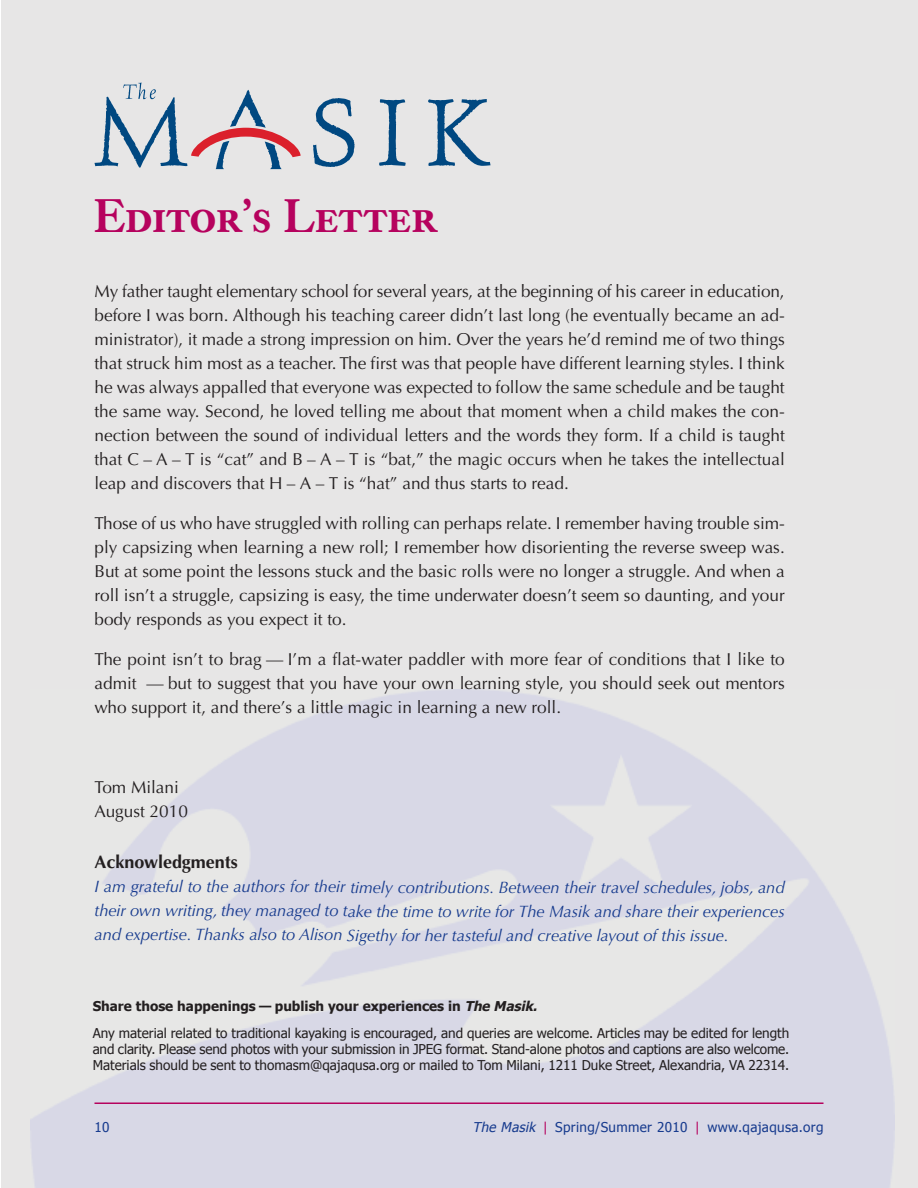
<style>
.page{position:relative;width:918px;height:1188px;background:#fff}
.page>*{position:absolute;margin:0;border:0;box-sizing:border-box;transform-origin:0 0}
.t1{font:46.5px "Caslon Book BE Medium SC";color:#b6025e}
.t2{font:700 18px "Optima";color:#231f20}
.t3{font:17.25px/24px "Optima";color:#231f20;text-align:justify}
.t4{font:italic 16.5px/24px "Optima";letter-spacing:-.005em;color:#173b8e;text-align:justify}
.t5{font:13.5px/27px "Tahoma";color:#231f20}
.t6{font:13.5px "Tahoma";letter-spacing:.025em;color:#173b8e}
.s1{font-weight:700}
.s2{font-weight:700;font-style:italic}
.s3{font-style:italic}
.s4{color:#b6025e}
</style>
<div class="page">
<div style="left:1px;top:0;width:917px;height:1188px;background:linear-gradient(to right,#e4e4e6,#e3e2e6)"></div>
<svg style="left:313px;top:98px;width:42px;height:69px;background:#9fb4c6"></svg>
<svg style="left:379px;top:99px;width:27px;height:67px;background:#98b0c3"></svg>
<svg style="left:428px;top:99px;width:63px;height:67px;background:#a1b6c7"></svg>
<svg style="left:94px;top:82px;width:207px;height:87px;background:#c6c5cd"></svg>
<hr style="left:94px;top:1102px;width:730px;height:2px;background:#b6025e">
<h1 class="t1" style="left:94px;top:198px;width:345px">Editor’s Letter</h1>
<p class="t3" style="left:94px;top:280px;width:692px">My father taught elementary school for several years, at the beginning of his career in education, before I was born. Although his teaching career didn’t last long (he eventually became an ad&shy;ministrator), it made a strong impression on him. Over the years he’d remind me of two things that struck him most as a teacher. The first was that people have different learning styles. I think he was always appalled that everyone was expected to follow the same schedule and be taught the same way. Second, he loved telling me about that moment when a child makes the con&shy;nection between the sound of individual letters and the words they form. If a child is taught that C – A – T is “cat” and B – A – T is “bat,” the magic occurs when he takes the intellectual leap and discovers that H – A – T is “hat” and thus starts to read.</p>
<p class="t3" style="left:95px;top:513px;width:692px">Those of us who have struggled with rolling can perhaps relate. I remember having trouble sim&shy;ply capsizing when learning a new roll; I remember how disorienting the reverse sweep was.<br>But at some point the lessons stuck and the basic rolls were no longer a struggle. And when a roll isn’t a struggle, capsizing is easy, the time underwater doesn’t seem so daunting, and your body responds as you expect it to.</p>
<p class="t3" style="left:95px;top:649px;width:692px">The point isn’t to brag — I’m a flat-water paddler with more fear of conditions that I like to admit — but to suggest that you have your own learning style, you should seek out mentors who support it, and there’s a little magic in learning a new roll.</p>
<p class="t3" style="left:95px;top:777px;width:95px">Tom Milani<br>August 2010</p>
<p class="t2" style="left:95px;top:855px;width:145px">Acknowledgments</p>
<p class="t4" style="left:95px;top:877px;width:692px">I am grateful to the authors for their timely contributions. Between their travel schedules, jobs, and their own writing, they managed to take the time to write for The Masik and share their experiences and expertise. Thanks also to Alison Sigethy for her tasteful and creative layout of this issue.</p>
<p class="t5" style="left:93px;top:992px;width:698px"><span class="s1">Share those happenings — publish your experiences in</span> <span class="s2">TheMasik.<br></span>Any material related to traditional kayaking is encouraged, and queries are welcome. Articles may be edited for length</p>
<p class="t5" style="left:93px;top:1040px;width:698px;line-height:16.2px">and clarity. Please send photos with your submission in JPEG format. Stand-alone photos and captions are also welcome.<br>Materials should be sent to thomasm@qajaqusa.org or mailed to Tom Milani, 1211 Duke Street, Alexandria, VA 22314.</p>
<p class="t6" style="left:94px;top:1119px;width:17px">10</p>
<p class="t6" style="left:473px;top:1119px;width:352px"><span class="s3">The Masik</span> <span class="s4">|</span> Spring/Summer 2010 <span class="s4">|</span> www.qajaqusa.org</p>
</div>
